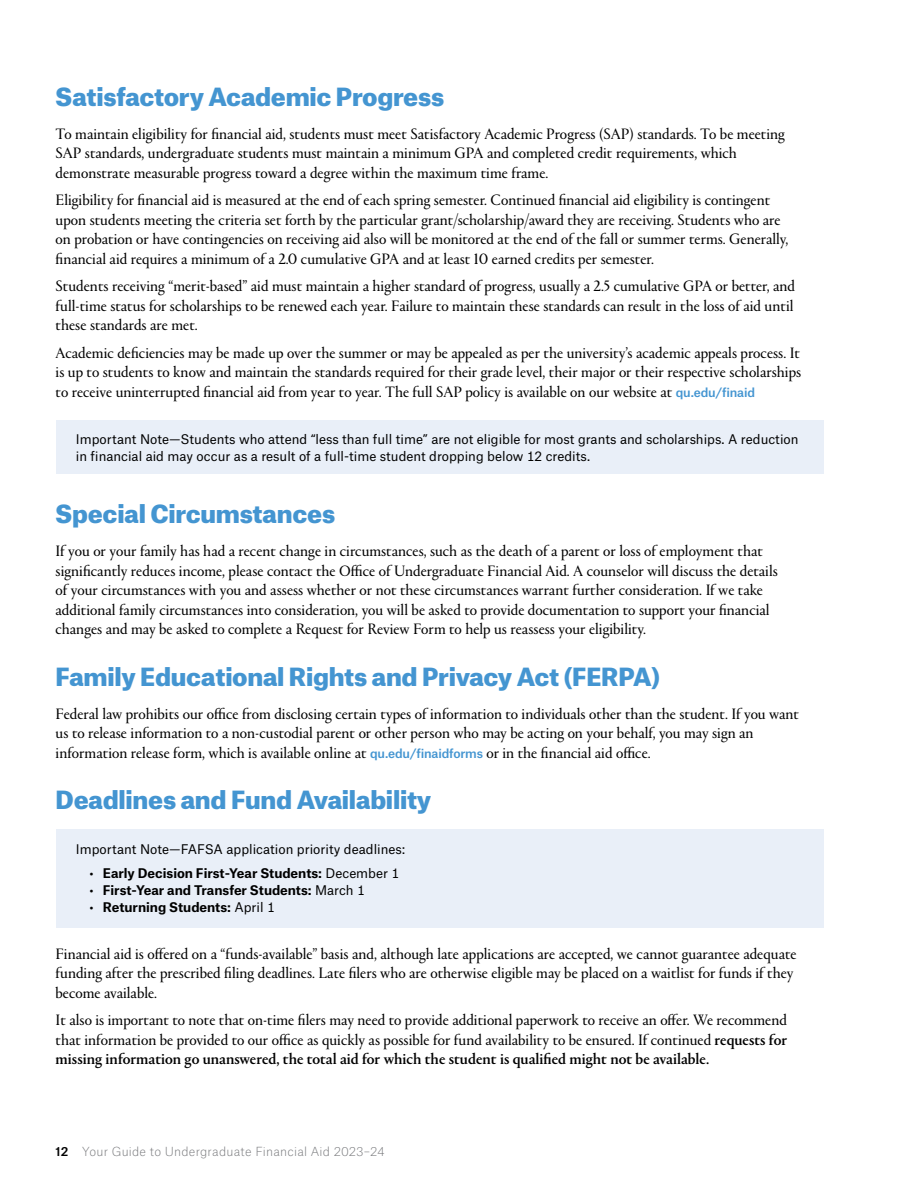
<style>
.page{position:relative;width:918px;height:1188px;background:#fff}
.page>*{position:absolute;margin:0;border:0;box-sizing:border-box;transform-origin:0 0}
.t1{font:900 24px "Atlas Grotesk";letter-spacing:-.01em;color:#4495d1}
.t2{font:15.75px/19.5px "Portrait Q";color:#000}
.t3{font:12.75px/17.2px "Atlas Grotesk";color:#000}
.t4{font:700 12.75px "Atlas Grotesk";letter-spacing:-.005em;color:#000}
.t5{font:100 12px "Atlas Grotesk";letter-spacing:.02em;color:#77787b}
.s1{font-family:"Atlas Grotesk";font-weight:500;font-size:12.15px;color:#4495d1}
.s2{font-weight:400}
.s3{font-weight:500}
.s4{font-weight:500;color:#000}
</style>
<div class="page">
<div style="left:56px;top:420px;width:768px;height:54px;background:#e9eff8"></div>
<div style="left:56px;top:830px;width:768px;height:36px;background:#e9eff8"></div>
<div style="left:56px;top:860px;width:768px;height:33px;background:#e9eff8"></div>
<div style="left:56px;top:878px;width:768px;height:33px;background:#e9eff8"></div>
<div style="left:56px;top:895px;width:768px;height:33px;background:#e9eff8"></div>
<h2 class="t1" style="left:56px;top:77px;width:390px">Satisfactory Academic Progress</h2>
<p class="t2" style="left:56px;top:123px;width:731px">To maintain eligibility for financial aid, students must meet Satisfactory Academic Progress (SAP) standards. To be meeting<br>SAP standards, undergraduate students must maintain a minimum GPA and completed credit requirements, which demonstrate measurable progress toward a degree within the maximum time frame.</p>
<p class="t2" style="left:56px;top:190px;width:734px">Eligibility for financial aid is measured at the end of each spring semester. Continued financial aid eligibility is contingent upon students meeting the criteria set forth by the particular grant/scholarship/award they are receiving. Students who are on probation or have contingencies on receiving aid also will be monitored at the end of the fall or summer terms. Generally, financial aid requires a minimum of a 2.0 cumulative GPA and at least 10 earned credits per semester.</p>
<p class="t2" style="left:56px;top:276px;width:741px;text-align:justify">Students receiving “merit-based” aid must maintain a higher standard of progress, usually a 2.5 cumulative GPA or better, and full-time status for scholarships to be renewed each year. Failure to maintain these standards can result in the loss of aid until these standards are met.</p>
<p class="t2" style="left:56px;top:343px;width:747px;text-align:justify">Academic deficiencies may be made up over the summer or may be appealed as per the university’s academic appeals process. It is up to students to know and maintain the standards required for their grade level, their major or their respective scholarships to receive uninterrupted financial aid from year to year. The full SAP policy is available on our website at <span class="s1">qu.edu/finaid</span></p>
<p class="t3" style="left:76px;top:429px;width:724px">Important Note—Students who attend “less than full time” are not eligible for most grants and scholarships. A reduction in financial aid may occur as a result of a full-time student dropping below 12 credits.</p>
<h2 class="t1" style="left:56px;top:494px;width:281px">Special Circumstances</h2>
<p class="t2" style="left:56px;top:541px;width:724px">If you or your family has had a recent change in circumstances, such as the death of a parent or loss of employment that significantly reduces income, please contact the Office of Undergraduate Financial Aid. A counselor will discuss the details of your circumstances with you and assess whether or not these circumstances warrant further consideration. If we take additional family circumstances into consideration, you will be asked to provide documentation to support your financial changes and may be asked to complete a Request for Review Form to help us reassess your eligibility.</p>
<h2 class="t1" style="left:56px;top:657px;width:606px">Family Educational Rights and Privacy Act (FERPA)</h2>
<p class="t2" style="left:56px;top:704px;width:745px">Federal law prohibits our office from disclosing certain types of information to individuals other than the student. If you want us to release information to a non-custodial parent or other person who may be acting on your behalf, you may sign an information release form, which is available online at <span class="s1">qu.edu/finaidforms</span> or in the financial aid office.</p>
<h2 class="t1" style="left:56px;top:780px;width:377px">Deadlines and Fund Availability</h2>
<p class="t3" style="left:76px;top:839px;width:331px">Important Note—FAFSA application priority deadlines:</p>
<p class="t4" style="left:89px;top:862px;width:311px"><span class="s2">•</span> Early Decision First-Year Students: <span class="s2">December 1</span></p>
<p class="t4" style="left:89px;top:879px;width:277px"><span class="s2">•</span> First-Year and Transfer Students: <span class="s2">March 1</span></p>
<p class="t4" style="left:89px;top:897px;width:187px"><span class="s2">•</span> Returning Students: <span class="s2">April 1</span></p>
<p class="t2" style="left:56px;top:943px;width:742px">Financial aid is offered on a “funds-available” basis and, although late applications are accepted, we cannot guarantee adequate funding after the prescribed filing deadlines. Late filers who are otherwise eligible may be placed on a waitlist for funds if they become available.</p>
<p class="t2" style="left:56px;top:1010px;width:733px;text-align:justify">It also is important to note that on-time filers may need to provide additional paperwork to receive an offer. We recommend that information be provided to our office as quickly as possible for fund availability to be ensured. If continued <span class="s3">requests for missing information go unanswered, the total aid for which the student is qualified might not be available.</span></p>
<p class="t5" style="left:56px;top:1142px;width:330px"><span class="s4">12</span> Your Guide to Undergraduate Financial Aid 2023–24</p>
</div>
